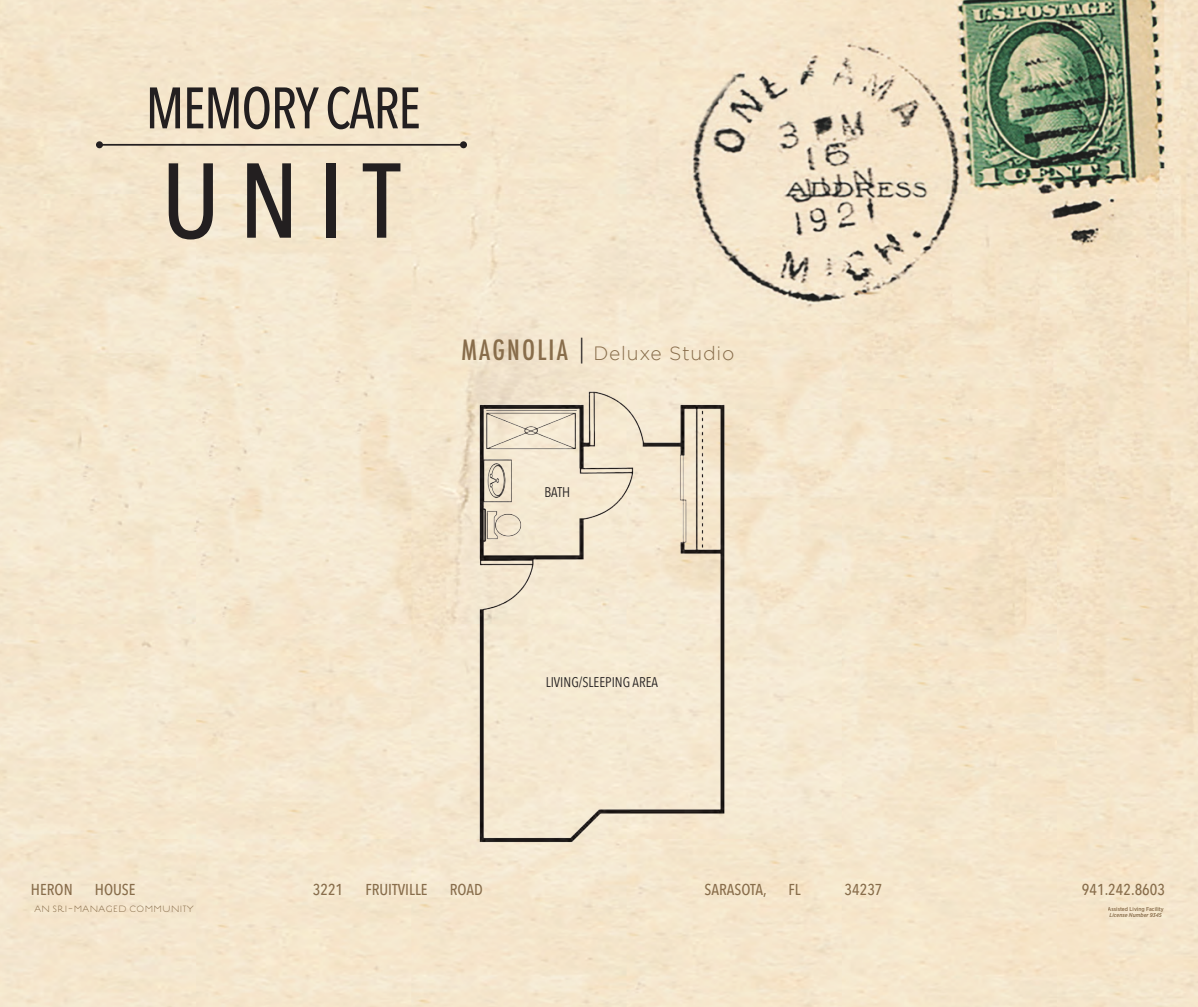
<style>
.page{position:relative;width:1198px;height:1007px;background:#fff}
.page>*{position:absolute;margin:0;border:0;box-sizing:border-box;transform-origin:0 0}
.t1{font:500 105px "Avenir Next Condensed";color:#231f20}
.t2{font:500 57.75px "Avenir Next Condensed";letter-spacing:-.02em;color:#231f20;scale:.91 1}
.t3{font:300 19.25px "Gotham";letter-spacing:.04em;color:#886d4b}
.t4{font:500 15.75px "Avenir Next Condensed";color:#886d4b}
.t5{font:14px "Avenir Next Condensed";color:#231f20}
.t6{font:9.62px "Estilo";letter-spacing:.045em;color:#886d4b}
.t7{font:500 5.6px/5.4px "Gotham Narrow";color:#886d4b;text-align:center}
.s1{font-family:"Futura";font-weight:500;font-stretch:condensed;font-size:27.12px}
.s2{font-size:28px;color:#231f20}
.s3{font-style:italic}
</style>
<div class="page">
<img style="left:0;top:0;width:1198px;height:1007px">
<hr style="left:99px;top:144px;width:364px;height:2px;background:#231f20">
<div style="left:96px;top:141px;width:7px;height:7px;background:#231f20;border-radius:50%"></div>
<div style="left:460px;top:141px;width:7px;height:7px;background:#231f20;border-radius:50%"></div>
<img style="left:469px;top:391px;width:265px;height:457px">
<p class="t2" style="left:146px;top:73px;width:304px">MEMORY CARE</p>
<p class="t1" style="left:162px;top:137px;width:240px">UNIT</p>
<p class="t3" style="left:462px;top:343px;width:274px"><span class="s1">MAGNOLIA</span> <span class="s2">|</span> Deluxe Studio</p>
<p class="t5" style="left:544px;top:480px;width:27px">BATH</p>
<p class="t5" style="left:546px;top:670px;width:114px">LIVING/SLEEPING AREA</p>
<p class="t4" style="left:31px;top:880px;width:43px">HERON</p>
<p class="t4" style="left:95px;top:880px;width:42px">HOUSE</p>
<p class="t4" style="left:313px;top:880px;width:32px">3221</p>
<p class="t4" style="left:365px;top:880px;width:64px">FRUITVILLE</p>
<p class="t4" style="left:450px;top:880px;width:35px">ROAD</p>
<p class="t4" style="left:704px;top:880px;width:64px">SARASOTA,</p>
<p class="t4" style="left:788px;top:880px;width:14px">FL</p>
<p class="t4" style="left:845px;top:880px;width:39px">34237</p>
<p class="t4" style="left:1082px;top:880px;width:85px">941.242.8603</p>
<p class="t6" style="left:35px;top:903px;width:161px">AN SRI-MANAGED COMMUNITY</p>
<p class="t7" style="left:1108px;top:906px;width:58px">Assisted Living Facility<br><span class="s3">License Number 9345</span></p>
</div>
